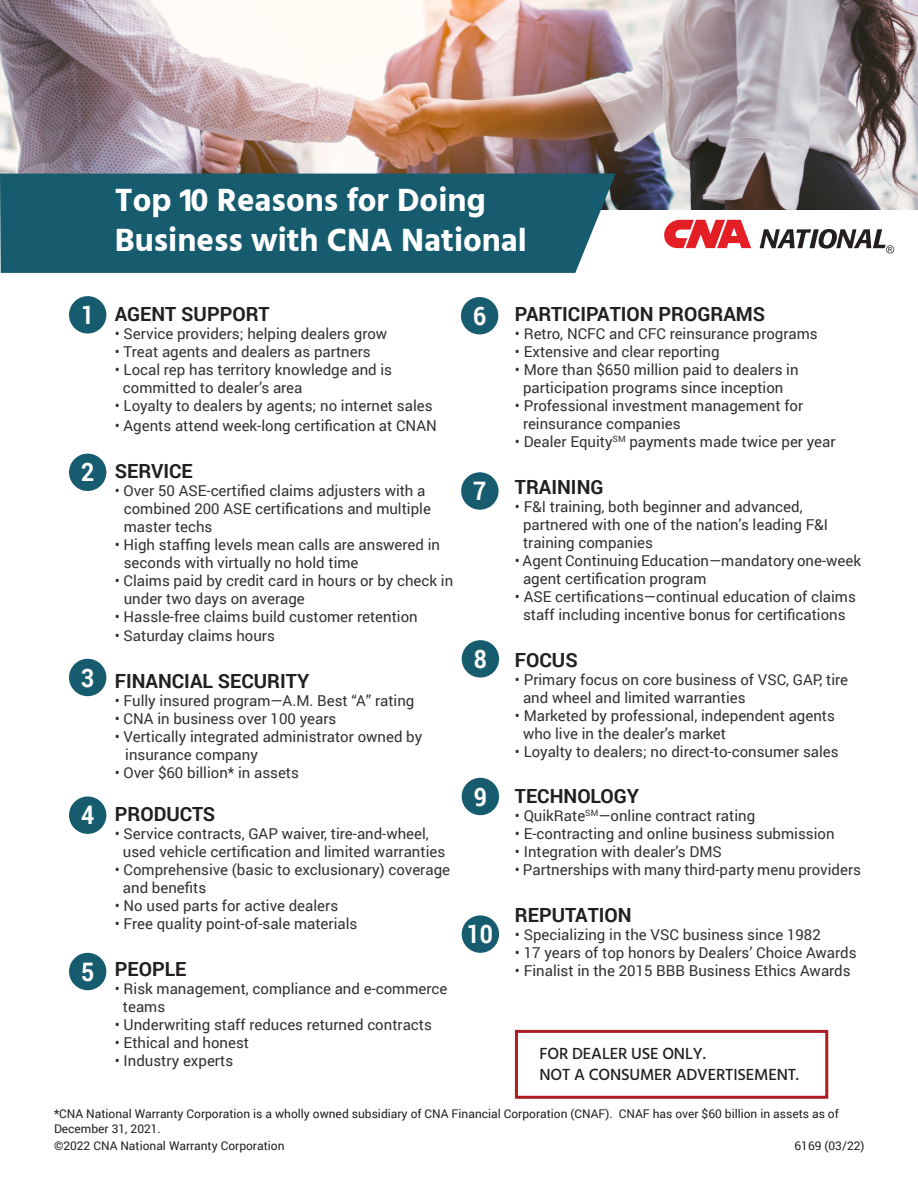
<style>
.page{position:relative;width:918px;height:1188px;background:#fff}
.page>*{position:absolute;margin:0;border:0;box-sizing:border-box;transform-origin:0 0}
.t1{font:700 33px/39.6px "Hind";color:#fff}
.t2{font:700 25.5px "Roboto";color:#fff;scale:.9 1}
.t3{font:700 19.5px "Roboto";color:#231f20}
.t4{font:500 16.5px "Hind";letter-spacing:-.01em;color:#231f20}
.Body_Copy_Font{font:15px/18px "Roboto";color:#313232}
.CALL_OUT_BODY{font:12px/14.4px "Roboto";color:#231f20}
</style>
<div class="page">
<img style="left:0;top:0;width:918px;height:210px">
<div style="left:69px;top:296px;width:37px;height:38px;background:#175c6e;border-radius:50%"></div>
<div style="left:69px;top:454px;width:37px;height:37px;background:#175c6e;border-radius:50%"></div>
<div style="left:69px;top:659px;width:37px;height:37px;background:#175c6e;border-radius:50%"></div>
<div style="left:69px;top:797px;width:37px;height:37px;background:#175c6e;border-radius:50%"></div>
<div style="left:69px;top:953px;width:37px;height:37px;background:#175c6e;border-radius:50%"></div>
<div style="left:461px;top:297px;width:37px;height:37px;background:#175c6e;border-radius:50%"></div>
<div style="left:461px;top:472px;width:38px;height:38px;background:#175c6e;border-radius:50%"></div>
<div style="left:462px;top:640px;width:37px;height:38px;background:#175c6e;border-radius:50%"></div>
<div style="left:462px;top:778px;width:37px;height:37px;background:#175c6e;border-radius:50%"></div>
<div style="left:462px;top:915px;width:37px;height:38px;background:#175c6e;border-radius:50%"></div>
<div style="left:0;top:174px;width:616px;height:99px;background:#175c6e"></div>
<div style="left:515px;top:1030px;width:313px;height:69px;border:3px solid #ad1e22"></div>
<svg style="left:664px;top:220px;width:87px;height:28px"></svg>
<svg style="left:760px;top:229px;width:134px;height:24px"></svg>
<p class="t1" style="left:115px;top:180px;width:414px">Top 10 Reasons for Doing<br>Business with CNA National</p>
<p class="t2" style="left:81px;top:297px;width:16px">1</p>
<p class="t2" style="left:81px;top:454px;width:16px">2</p>
<p class="t2" style="left:81px;top:660px;width:16px">3</p>
<p class="t2" style="left:81px;top:797px;width:16px">4</p>
<p class="t2" style="left:81px;top:954px;width:16px">5</p>
<p class="t3" style="left:115px;top:300px;width:156px">AGENT SUPPORT</p>
<p class="Body_Copy_Font" style="left:115px;top:324px;width:274px">• Service providers; helping dealers grow</p>
<p class="Body_Copy_Font" style="left:115px;top:342px;width:257px">• Treat agents and dealers as partners</p>
<p class="Body_Copy_Font" style="left:123px;top:360px;width:271px;text-indent:-8px">• Local rep has territory knowledge and is committed to dealer’s area</p>
<p class="Body_Copy_Font" style="left:115px;top:396px;width:319px">• Loyalty to dealers by agents; no internet sales</p>
<p class="Body_Copy_Font" style="left:115px;top:416px;width:324px">• Agents attend week-long certification at CNAN</p>
<p class="t3" style="left:115px;top:457px;width:80px">SERVICE</p>
<p class="Body_Copy_Font" style="left:124px;top:481px;width:309px;text-indent:-9px">• Over 50 ASE-certified claims adjusters with a combined 200 ASE certifications and multiple master techs</p>
<p class="Body_Copy_Font" style="left:124px;top:535px;width:318px;text-indent:-9px">• High staffing levels mean calls are answered in seconds with virtually no hold time</p>
<p class="Body_Copy_Font" style="left:124px;top:571px;width:331px;text-indent:-9px">• Claims paid by credit card in hours or by check in under two days on average</p>
<p class="Body_Copy_Font" style="left:115px;top:607px;width:304px">• Hassle-free claims build customer retention</p>
<p class="Body_Copy_Font" style="left:115px;top:626px;width:162px">• Saturday claims hours</p>
<p class="t3" style="left:115px;top:667px;width:196px">FINANCIAL SECURITY</p>
<p class="Body_Copy_Font" style="left:115px;top:691px;width:301px">• Fully insured program—A.M. Best “A” rating</p>
<p class="Body_Copy_Font" style="left:115px;top:709px;width:223px">• CNA in business over 100 years</p>
<p class="Body_Copy_Font" style="left:125px;top:727px;width:298px;text-indent:-10px">• Vertically integrated administrator owned by insurance company</p>
<p class="Body_Copy_Font" style="left:115px;top:763px;width:186px">• Over $60 billion* in assets</p>
<p class="t3" style="left:115px;top:801px;width:102px">PRODUCTS</p>
<p class="Body_Copy_Font" style="left:123px;top:824px;width:324px;text-indent:-8px">• Service contracts, GAP waiver, tire-and-wheel, used vehicle certification and limited warranties</p>
<p class="Body_Copy_Font" style="left:123px;top:860px;width:329px;text-indent:-8px">• Comprehensive (basic to exclusionary) coverage and benefits</p>
<p class="Body_Copy_Font" style="left:115px;top:896px;width:225px">• No used parts for active dealers</p>
<p class="Body_Copy_Font" style="left:115px;top:914px;width:244px">• Free quality point-of-sale materials</p>
<p class="t3" style="left:115px;top:955px;width:73px">PEOPLE</p>
<p class="Body_Copy_Font" style="left:123px;top:979px;width:326px;text-indent:-8px">• Risk management, compliance and e-commerce teams</p>
<p class="Body_Copy_Font" style="left:115px;top:1015px;width:319px">• Underwriting staff reduces returned contracts</p>
<p class="Body_Copy_Font" style="left:115px;top:1033px;width:136px">• Ethical and honest</p>
<p class="Body_Copy_Font" style="left:115px;top:1051px;width:120px">• Industry experts</p>
<p class="t2" style="left:473px;top:298px;width:16px">6</p>
<p class="t2" style="left:473px;top:473px;width:16px">7</p>
<p class="t2" style="left:474px;top:641px;width:16px">8</p>
<p class="t2" style="left:474px;top:779px;width:16px">9</p>
<p class="t2" style="left:467px;top:916px;width:31px">10</p>
<p class="t3" style="left:515px;top:300px;width:252px">PARTICIPATION PROGRAMS</p>
<p class="Body_Copy_Font" style="left:515px;top:324px;width:304px">• Retro, NCFC and CFC reinsurance programs</p>
<p class="Body_Copy_Font" style="left:515px;top:342px;width:206px">• Extensive and clear reporting</p>
<p class="Body_Copy_Font" style="left:515px;top:360px;width:285px;text-align:center">• More than $650 million paid to dealers in participation programs since inception</p>
<p class="Body_Copy_Font" style="left:523px;top:396px;width:282px;text-indent:-8px">• Professional investment management for reinsurance companies</p>
<p class="Body_Copy_Font" style="left:515px;top:432px;width:322px">• Dealer Equity<sup>SM</sup> payments made twice per year</p>
<p class="t3" style="left:515px;top:473px;width:90px">TRAINING</p>
<p class="Body_Copy_Font" style="left:523px;top:497px;width:306px;text-indent:-8px">• F&amp;I training, both beginner and advanced, partnered with one of the nation’s leading F&amp;I training companies</p>
<p class="Body_Copy_Font" style="left:523px;top:551px;width:340px;text-indent:-8px">• Agent Continuing Education—mandatory one-week agent certification program</p>
<p class="Body_Copy_Font" style="left:515px;top:587px;width:342px;text-align:center">• ASE certifications—continual education of claims staff including incentive bonus for certifications</p>
<p class="t3" style="left:515px;top:646px;width:64px">FOCUS</p>
<p class="Body_Copy_Font" style="left:523px;top:670px;width:327px;text-indent:-8px">• Primary focus on core business of VSC, GAP, tire and wheel and limited warranties</p>
<p class="Body_Copy_Font" style="left:523px;top:706px;width:313px;text-indent:-8px">• Marketed by professional, independent agents who live in the dealer’s market</p>
<p class="Body_Copy_Font" style="left:515px;top:742px;width:325px">• Loyalty to dealers; no direct-to-consumer sales</p>
<p class="t3" style="left:515px;top:783px;width:126px">TECHNOLOGY</p>
<p class="Body_Copy_Font" style="left:515px;top:806px;width:242px">• QuikRate<sup>SM</sup>—online contract rating</p>
<p class="Body_Copy_Font" style="left:515px;top:824px;width:321px">• E-contracting and online business submission</p>
<p class="Body_Copy_Font" style="left:515px;top:842px;width:208px">• Integration with dealer’s DMS</p>
<p class="Body_Copy_Font" style="left:515px;top:860px;width:348px">• Partnerships with many third-party menu providers</p>
<p class="t3" style="left:515px;top:901px;width:118px">REPUTATION</p>
<p class="Body_Copy_Font" style="left:515px;top:925px;width:307px">• Specializing in the VSC business since 1982</p>
<p class="Body_Copy_Font" style="left:515px;top:943px;width:343px">• 17 years of top honors by Dealers’ Choice Awards</p>
<p class="Body_Copy_Font" style="left:515px;top:961px;width:337px">• Finalist in the 2015 BBB Business Ethics Awards</p>
<p class="t4" style="left:539px;top:1042px;width:168px">FOR DEALER USE ONLY.</p>
<p class="t4" style="left:539px;top:1063px;width:261px">NOT A CONSUMER ADVERTISEMENT.</p>
<p class="CALL_OUT_BODY" style="left:54px;top:1106px;width:786px">*CNA National Warranty Corporation is a wholly owned subsidiary of CNA Financial Corporation (CNAF). CNAF has over $60 billion in assets as of<br>December 31, 2021.</p>
<p class="CALL_OUT_BODY" style="left:54px;top:1138px;width:232px">©2022 CNA National Warranty Corporation</p>
<p class="CALL_OUT_BODY" style="left:795px;top:1138px;width:72px">6169 (03/22)</p>
</div>
